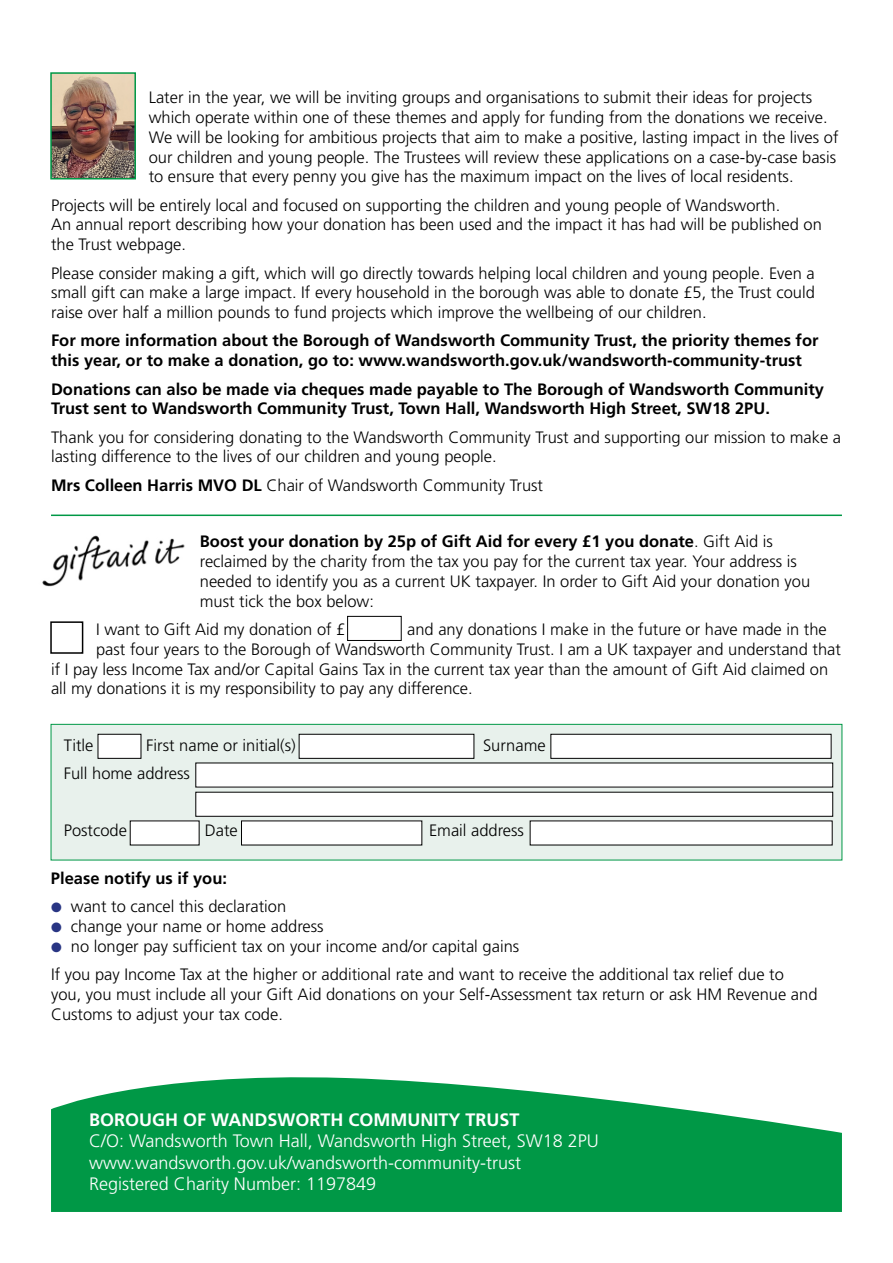
<style>
.page{position:relative;width:893px;height:1263px;background:#fff}
.page>*{position:absolute;margin:0;border:0;box-sizing:border-box;transform-origin:0 0}
.t1{font:300 18px/21.6px "Frutiger LT";color:#fff}
.t2{font:700 18px "Frutiger LT";color:#fff}
.t3{font:300 16.5px/19.8px "Frutiger LT";color:#000}
.t4{font:700 16.5px/19.8px "Frutiger LT";color:#000}
.s1{font-weight:700}
.s2{color:#283583}
</style>
<div class="page">
<div style="left:51px;top:724px;width:791px;height:136px;background:#e8f1ec;border:1px solid #009846"></div>
<svg style="left:51px;top:1077px;width:791px;height:135px;background:#21a55e"></svg>
<img style="left:53px;top:75px;width:80px;height:101px">
<div style="left:50px;top:72px;width:86px;height:107px;border:2px solid #009846"></div>
<div style="left:50px;top:621px;width:33px;height:33px;border:2px solid #000"></div>
<img style="left:42px;top:535px;width:143px;height:52px">
<hr style="left:51px;top:514px;width:791px;height:2px;background:#009846">
<div style="left:98px;top:734px;width:43px;height:24px;background:#fff"></div>
<div style="left:98px;top:734px;width:43px;height:24px;border:1px solid #000"></div>
<div style="left:130px;top:821px;width:69px;height:24px;background:#fff"></div>
<div style="left:241px;top:821px;width:181px;height:24px;background:#fff"></div>
<div style="left:530px;top:821px;width:302px;height:24px;background:#fff"></div>
<div style="left:299px;top:734px;width:175px;height:24px;background:#fff"></div>
<div style="left:299px;top:734px;width:175px;height:24px;border:1px solid #000"></div>
<div style="left:196px;top:763px;width:637px;height:24px;background:#fff"></div>
<div style="left:196px;top:792px;width:637px;height:24px;background:#fff"></div>
<div style="left:551px;top:734px;width:280px;height:24px;background:#fff"></div>
<div style="left:551px;top:734px;width:280px;height:24px;border:1px solid #000"></div>
<div style="left:347px;top:616px;width:54px;height:25px;border:1px solid #000"></div>
<p class="t3" style="left:149px;top:88px;width:691px">Later in the year, we will be inviting groups and organisations to submit their ideas for projects which operate within one of these themes and apply for funding from the donations we receive.<br>We will be looking for ambitious projects that aim to make a positive, lasting impact in the lives of our children and young people. The Trustees will review these applications on a case-by-case basis to ensure that every penny you give has the maximum impact on the lives of local residents.</p>
<p class="t3" style="left:51px;top:195px;width:772px">Projects will be entirely local and focused on supporting the children and young people of Wandsworth.<br>An annual report describing how your donation has been used and the impact it has had will be published on the Trust webpage.</p>
<p class="t3" style="left:51px;top:263px;width:765px;text-align:justify">Please consider making a gift, which will go directly towards helping local children and young people. Even a small gift can make a large impact. If every household in the borough was able to donate £5, the Trust could raise over half a million pounds to fund projects which improve the wellbeing of our children.</p>
<p class="t4" style="left:51px;top:331px;width:769px">For more information about the Borough of Wandsworth Community Trust, the priority themes for this year, or to make a donation, go to: www.wandsworth.gov.uk/wandsworth-community-trust</p>
<p class="t4" style="left:51px;top:379px;width:774px">Donations can also be made via cheques made payable to The Borough of Wandsworth Community<br>Trust sent to Wandsworth Community Trust, Town Hall, Wandsworth High Street, SW18 2PU.</p>
<p class="t3" style="left:51px;top:427px;width:792px">Thank you for considering donating to the Wandsworth Community Trust and supporting our mission to make a lasting difference to the lives of our children and young people.</p>
<p class="t3" style="left:51px;top:475px;width:494px"><span class="s1">Mrs Colleen Harris MVO DL</span> Chair of Wandsworth Community Trust</p>
<p class="t3" style="left:200px;top:532px;width:612px"><span class="s1">Boost your donation by 25p of Gift Aid for every £1 you donate</span>. Gift Aid is reclaimed by the charity from the tax you pay for the current tax year. Your address is needed to identify you as a current UK taxpayer. In order to Gift Aid your donation you must tick the box below:</p>
<p class="t3" style="left:96px;top:620px;width:251px">I want to Gift Aid my donation of £</p>
<p class="t3" style="left:407px;top:620px;width:421px">and any donations I make in the future or have made in the</p>
<p class="t3" style="left:96px;top:639px;width:746px">past four years to the Borough of Wandsworth Community Trust. I am a UK taxpayer and understand that</p>
<p class="t3" style="left:51px;top:659px;width:779px">if I pay less Income Tax and/or Capital Gains Tax in the current tax year than the amount of Gift Aid claimed on</p>
<p class="t3" style="left:51px;top:679px;width:423px">all my donations it is my responsibility to pay any difference.</p>
<p class="t3" style="left:64px;top:736px;width:31px">Title</p>
<p class="t3" style="left:146px;top:736px;width:151px">First name or initial(s)</p>
<p class="t3" style="left:483px;top:736px;width:64px">Surname</p>
<p class="t3" style="left:64px;top:764px;width:128px">Full home address</p>
<p class="t3" style="left:64px;top:821px;width:65px">Postcode</p>
<p class="t3" style="left:205px;top:821px;width:34px">Date</p>
<p class="t3" style="left:429px;top:821px;width:97px">Email address</p>
<p class="t4" style="left:51px;top:868px;width:178px">Please notify us if you:</p>
<p class="t3" style="left:51px;top:897px;width:237px"><span class="s2">●</span> want to cancel this declaration</p>
<p class="t3" style="left:51px;top:917px;width:274px"><span class="s2">●</span> change your name or home address</p>
<p class="t3" style="left:51px;top:932px;width:734px;line-height:28.3px"><span class="s2">●</span> no longer pay sufficient tax on your income and/or capital gains<br>If you pay Income Tax at the higher or additional rate and want to receive the additional tax relief due to</p>
<p class="t3" style="left:51px;top:985px;width:768px">you, you must include all your Gift Aid donations on your Self-Assessment tax return or ask HM Revenue and<br>Customs to adjust your tax code.</p>
<p class="t2" style="left:89px;top:1109px;width:432px">BOROUGH OF WANDSWORTH COMMUNITY TRUST</p>
<p class="t1" style="left:89px;top:1130px;width:511px">C/O: Wandsworth Town Hall, Wandsworth High Street, SW18 2PU www.wandsworth.gov.uk/wandsworth-community-trust<br>Registered Charity Number: 1197849</p>
</div>
